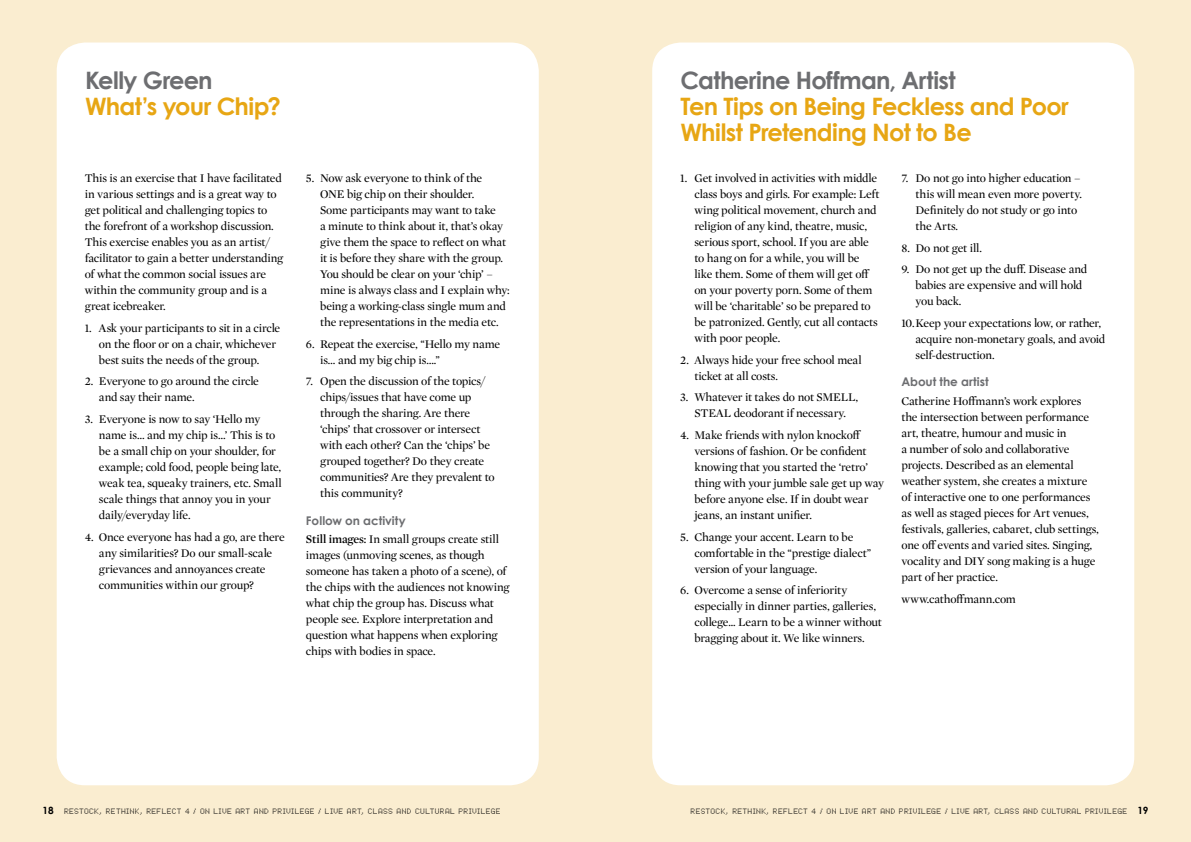
<style>
.page{position:relative;width:1191px;height:842px;background:#fff}
.page>*{position:absolute;margin:0;border:0;box-sizing:border-box;transform-origin:0 0}
.t1{font:700 24px/26px "Century Gothic";letter-spacing:-.03em;color:#e7a614}
.t2{font:700 24px "Century Gothic";letter-spacing:-.025em;color:#6d6e71}
.t3{font:12px/16px "Mercury Display";letter-spacing:-.02em;color:#000}
.t4{font:700 12px "Century Gothic";color:#6d6e71}
.t5{font:700 10px "Century Gothic";color:#000}
.t6{font:8px "Dot Matrix Two";letter-spacing:.05em;color:#000}
.s1{font-weight:600}
</style>
<div class="page">
<div style="left:595px;top:0;width:596px;height:842px;background:#faedd0"></div>
<div style="left:0;top:0;width:595px;height:842px;background:#faedd0"></div>
<div style="left:652px;top:43px;width:482px;height:742px;background:#fff;border-radius:28px"></div>
<div style="left:57px;top:43px;width:482px;height:742px;background:#fff;border-radius:28px"></div>
<h1 class="t2" style="left:85px;top:62px;width:129px">Kelly Green</h1>
<h1 class="t1" style="left:85px;top:92px;width:197px">What’s your Chip?</h1>
<p class="t3" style="left:85px;top:170px;width:200px">This is an exercise that I have facilitated in various settings and is a great way to get political and challenging topics to the forefront of a workshop discussion.<br>This exercise enables you as an artist/ facilitator to gain a better understanding of what the common social issues are within the community group and is a great icebreaker.</p>
<p class="t3" style="left:99px;top:319px;width:183px;text-indent:-14px">1. Ask your participants to sit in a circle on the floor or on a chair, whichever best suits the needs of the group.</p>
<p class="t3" style="left:99px;top:373px;width:161px;text-indent:-14px">2. Everyone to go around the circle and say their name.</p>
<p class="t3" style="left:99px;top:410px;width:184px;text-indent:-14px">3. Everyone is now to say ‘Hello my name is… and my chip is…’ This is to be a small chip on your shoulder, for example; cold food, people being late, weak tea, squeaky trainers, etc. Small scale things that annoy you in your daily/everyday life.</p>
<p class="t3" style="left:99px;top:528px;width:187px;text-indent:-14px">4. Once everyone has had a go, are there any similarities? Do our small-scale grievances and annoyances create communities within our group?</p>
<p class="t3" style="left:320px;top:169px;width:191px;text-indent:-14px">5. Now ask everyone to think of the ONE big chip on their shoulder.<br>Some participants may want to take<br>a minute to think about it, that’s okay give them the space to reflect on what it is before they share with the group.<br>You should be clear on your ‘chip’ – mine is always class and I explain why: being a working-class single mum and the representations in the media etc.</p>
<p class="t3" style="left:320px;top:335px;width:182px;text-indent:-14px">6. Repeat the exercise, “Hello my name is… and my big chip is….”</p>
<p class="t3" style="left:320px;top:373px;width:176px;text-indent:-14px">7. Open the discussion of the topics/ chips/issues that have come up through the sharing. Are there ‘chips’ that crossover or intersect with each other? Can the ‘chips’ be grouped together? Do they create communities? Are they prevalent to this community?</p>
<p class="t4" style="left:306px;top:511px;width:101px">Follow on activity</p>
<p class="t3" style="left:306px;top:531px;width:205px"><span class="s1">Still images:</span> In small groups create still images (unmoving scenes, as though someone has taken a photo of a scene), of the chips with the audiences not knowing what chip the group has. Discuss what people see. Explore interpretation and question what happens when exploring chips with bodies in space.</p>
<h1 class="t2" style="left:680px;top:62px;width:277px">Catherine Hoffman, Artist</h1>
<h1 class="t1" style="left:680px;top:92px;width:390px">Ten Tips on Being Feckless and Poor<br>Whilst Pretending Not to Be</h1>
<p class="t3" style="left:694px;top:170px;width:187px;text-indent:-14px">1. Get involved in activities with middle class boys and girls. For example: Left wing political movement, church and religion of any kind, theatre, music, serious sport, school. If you are able to hang on for a while, you will be like them. Some of them will get off on your poverty porn. Some of them will be ‘charitable’ so be prepared to be patronized. Gently, cut all contacts with poor people.</p>
<p class="t3" style="left:694px;top:351px;width:169px;text-indent:-14px">2. Always hide your free school meal ticket at all costs.</p>
<p class="t3" style="left:680px;top:389px;width:179px;text-align:center">3. Whatever it takes do not SMELL,<br>STEAL deodorant if necessary.</p>
<p class="t3" style="left:694px;top:426px;width:191px;text-indent:-14px">4. Make friends with nylon knockoff versions of fashion. Or be confident knowing that you started the ‘retro’ thing with your jumble sale get up way before anyone else. If in doubt wear jeans, an instant unifier.</p>
<p class="t3" style="left:694px;top:528px;width:178px;text-indent:-14px">5. Change your accent. Learn to be comfortable in the “prestige dialect” version of your language.</p>
<p class="t3" style="left:694px;top:582px;width:189px;text-indent:-14px">6. Overcome a sense of inferiority especially in dinner parties, galleries, college... Learn to be a winner without bragging about it. We like winners.</p>
<p class="t3" style="left:915px;top:169px;width:168px;text-indent:-14px">7. Do not go into higher education – this will mean even more poverty.<br>Definitely do not study or go into the Arts.</p>
<p class="t3" style="left:901px;top:239px;width:82px">8. Do not get ill.</p>
<p class="t3" style="left:915px;top:261px;width:173px;text-indent:-14px">9. Do not get up the duff. Disease and babies are expensive and will hold you back.</p>
<p class="t3" style="left:915px;top:314px;width:191px;text-indent:-14px">10.Keep your expectations low, or rather, acquire non-monetary goals, and avoid self-destruction.</p>
<p class="t4" style="left:901px;top:373px;width:89px">About the artist</p>
<p class="t3" style="left:901px;top:393px;width:199px">Catherine Hoffmann’s work explores the intersection between performance art, theatre, humour and music in<br>a number of solo and collaborative projects. Described as an elemental weather system, she creates a mixture of interactive one to one performances as well as staged pieces for Art venues, festivals, galleries, cabaret, club settings, one off events and varied sites. Singing, vocality and DIY song making is a huge part of her practice.</p>
<p class="t3" style="left:901px;top:590px;width:116px">www.cathoffmann.com</p>
<p class="t5" style="left:43px;top:802px;width:13px">18</p>
<p class="t6" style="left:64px;top:806px;width:310px">RESTOCK, RETHINK, REFLECT 4 / ON LIVE ART AND PRIVILEGE / LIVE ART, CLASS</p>
<p class="t6" style="left:396px;top:806px;width:6px">AND</p>
<p class="t6" style="left:415px;top:806px;width:6px">CULTU</p>
<p class="t6" style="left:440px;top:806px;width:35px">RAL PRIVILEGE</p>
<p class="t6" style="left:690px;top:806px;width:310px">RESTOCK, RETHINK, REFLECT 4 / ON LIVE ART AND PRIVILEGE / LIVE ART, CLASS</p>
<p class="t6" style="left:1023px;top:806px;width:6px">AND</p>
<p class="t6" style="left:1041px;top:806px;width:6px">CULTU</p>
<p class="t6" style="left:1066px;top:806px;width:35px">RAL PRIVILEGE</p>
<p class="t5" style="left:1137px;top:802px;width:12px">19</p>
</div>
